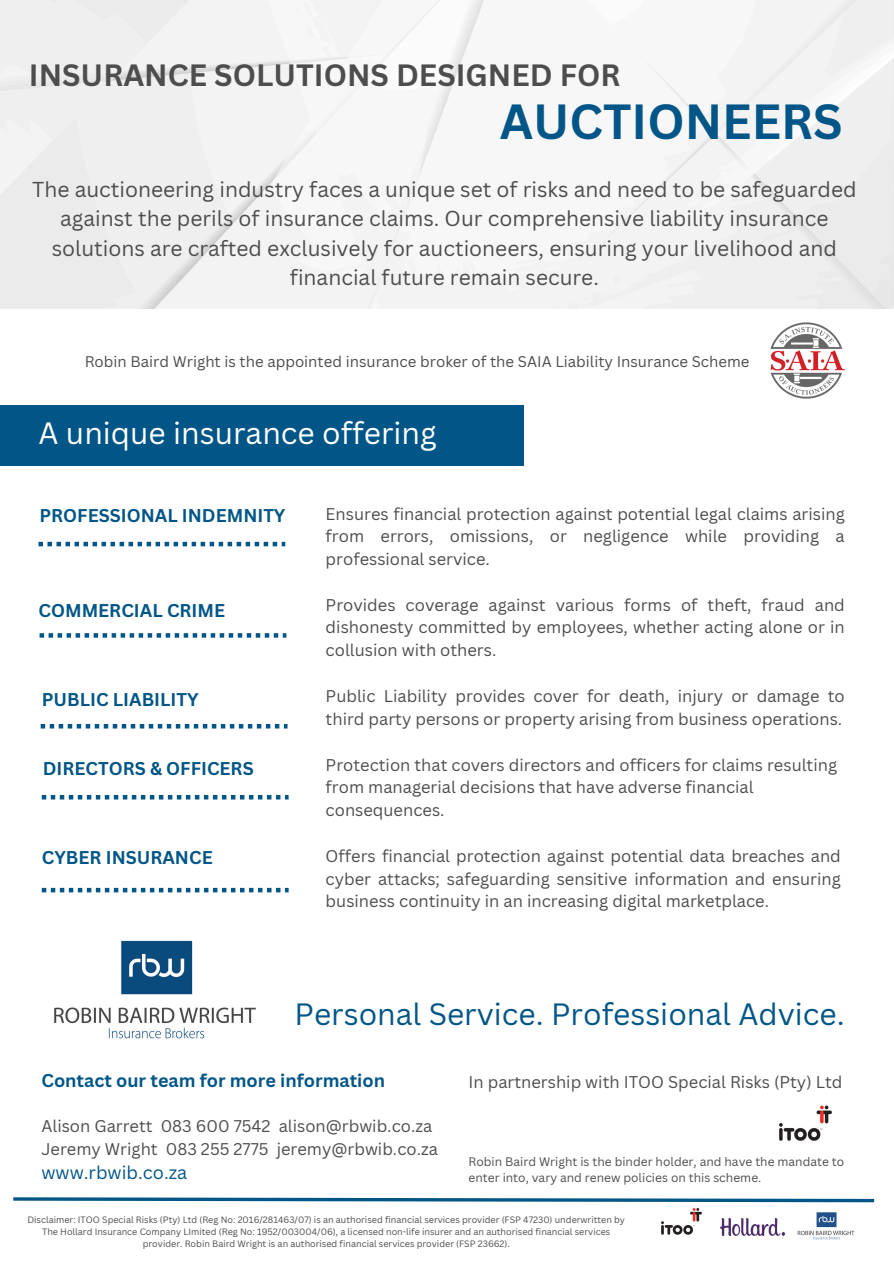
<style>
.page{position:relative;width:894px;height:1264px;background:#fff}
.page>*{position:absolute;margin:0;border:0;box-sizing:border-box;transform-origin:0 0}
.t1{font:700 48px "Canva Sans";color:#025687}
.t2{font:30px "Canva Sans";color:#025687}
.t3{font:700 30px "Canva Sans";color:#4d4d4d}
.t4{font:30px "Canva Sans";color:#fff}
.t5{font:21px/29.2px "Canva Sans";color:#4d4d4d;text-align:center}
.t6{font:700 18px "Canva Sans";color:#025687}
.t7{font:18px "Canva Sans";color:#025687}
.t8{font:16.5px/22.5px "Canva Sans";color:#4d4d4d;text-align:justify}
.t9{font:15px "Canva Sans";color:#4d4d4d}
.t10{font:12px/16px "Canva Sans";color:#4d4d4d}
.t11{font:9px/12px "Canva Sans";color:#4d4d4d;text-align:center}
</style>
<div class="page">
<img style="left:661px;top:1208px;width:41px;height:27px">
<img style="left:720px;top:1218px;width:64px;height:17px">
<svg style="left:13px;top:1197px;width:862px;height:6px"></svg>
<img style="left:797px;top:1212px;width:58px;height:28px">
<svg style="left:42px;top:887px;width:246px;height:5px"></svg>
<svg style="left:42px;top:795px;width:246px;height:4px"></svg>
<svg style="left:41px;top:724px;width:246px;height:4px"></svg>
<svg style="left:38px;top:542px;width:247px;height:4px"></svg>
<svg style="left:40px;top:633px;width:246px;height:4px"></svg>
<div style="left:0;top:405px;width:523px;height:61px;background:#025687"></div>
<img style="left:779px;top:1105px;width:53px;height:36px">
<img style="left:770px;top:322px;width:75px;height:77px">
<img style="left:54px;top:940px;width:202px;height:99px">
<h2 class="t3" style="left:29px;top:54px;width:593px">INSURANCE SOLUTIONS DESIGNED FOR</h2>
<p class="t1" style="left:499px;top:88px;width:344px">AUCTIONEERS</p>
<p class="t5" style="left:32px;top:174px;width:825px">The auctioneering industry faces a unique set of risks and need to be safeguarded against the perils of insurance claims. Our comprehensive liability insurance solutions are crafted exclusively for auctioneers, ensuring your livelihood and financial future remain secure.</p>
<p class="t9" style="left:85px;top:350px;width:666px">Robin Baird Wright is the appointed insurance broker of the SAIA Liability Insurance Scheme</p>
<p class="t4" style="left:38px;top:412px;width:399px">A unique insurance offering</p>
<p class="t6" style="left:40px;top:502px;width:247px">PROFESSIONAL INDEMNITY</p>
<p class="t6" style="left:38px;top:597px;width:188px">COMMERCIAL CRIME</p>
<h5 class="t8" style="left:325px;top:502px;width:520px">Ensures financial protection against potential legal claims arising from errors, omissions, or negligence while providing a professional service.</h5>
<p class="t8" style="left:325px;top:593px;width:520px">Provides coverage against various forms of theft, fraud and dishonesty committed by employees, whether acting alone or in collusion with others.</p>
<p class="t6" style="left:42px;top:686px;width:158px">PUBLIC LIABILITY</p>
<h3 class="t8" style="left:325px;top:684px;width:520px">Public Liability provides cover for death, injury or damage to third party persons or property arising from business operations.</h3>
<p class="t6" style="left:43px;top:755px;width:212px">DIRECTORS &amp; OFFICERS</p>
<h6 class="t8" style="left:325px;top:753px;width:513px;text-align:left">Protection that covers directors and officers for claims resulting from managerial decisions that have adverse financial consequences.</h6>
<p class="t6" style="left:42px;top:844px;width:172px">CYBER INSURANCE</p>
<p class="t8" style="left:325px;top:844px;width:516px">Offers financial protection against potential data breaches and cyber attacks; safeguarding sensitive information and ensuring business continuity in an increasing digital marketplace.</p>
<h5 class="t2" style="left:294px;top:992px;width:551px">Personal Service. Professional Advice.</h5>
<h5 class="t6" style="left:41px;top:1067px;width:345px">Contact our team for more information</h5>
<p class="t8" style="left:41px;top:1114px;width:392px">Alison Garrett 083 600 7542 alison@rbwib.co.za</p>
<h5 class="t8" style="left:41px;top:1136px;width:398px">Jeremy Wright 083 255 2775 jeremy@rbwib.co.za</h5>
<p class="t7" style="left:41px;top:1160px;width:147px">www.rbwib.co.za</p>
<p class="t8" style="left:468px;top:1069px;width:375px">In partnership with ITOO Special Risks (Pty) Ltd</p>
<p class="t10" style="left:468px;top:1153px;width:377px">Robin Baird Wright is the binder holder, and have the mandate to enter into, vary and renew policies on this scheme.</p>
<h5 class="t11" style="left:27px;top:1213px;width:599px">Disclaimer: ITOO Special Risks (Pty) Ltd (Reg No: 2016/281463/07) is an authorised financial services provider (FSP 47230) underwritten by<br>The Hollard Insurance Company LImited (Reg No: 1952/003004/06), a licensed non-life insurer and an authorised financial services provider. Robin Baird Wright is an authorised financial services provider (FSP 23662).</h5>
</div>
